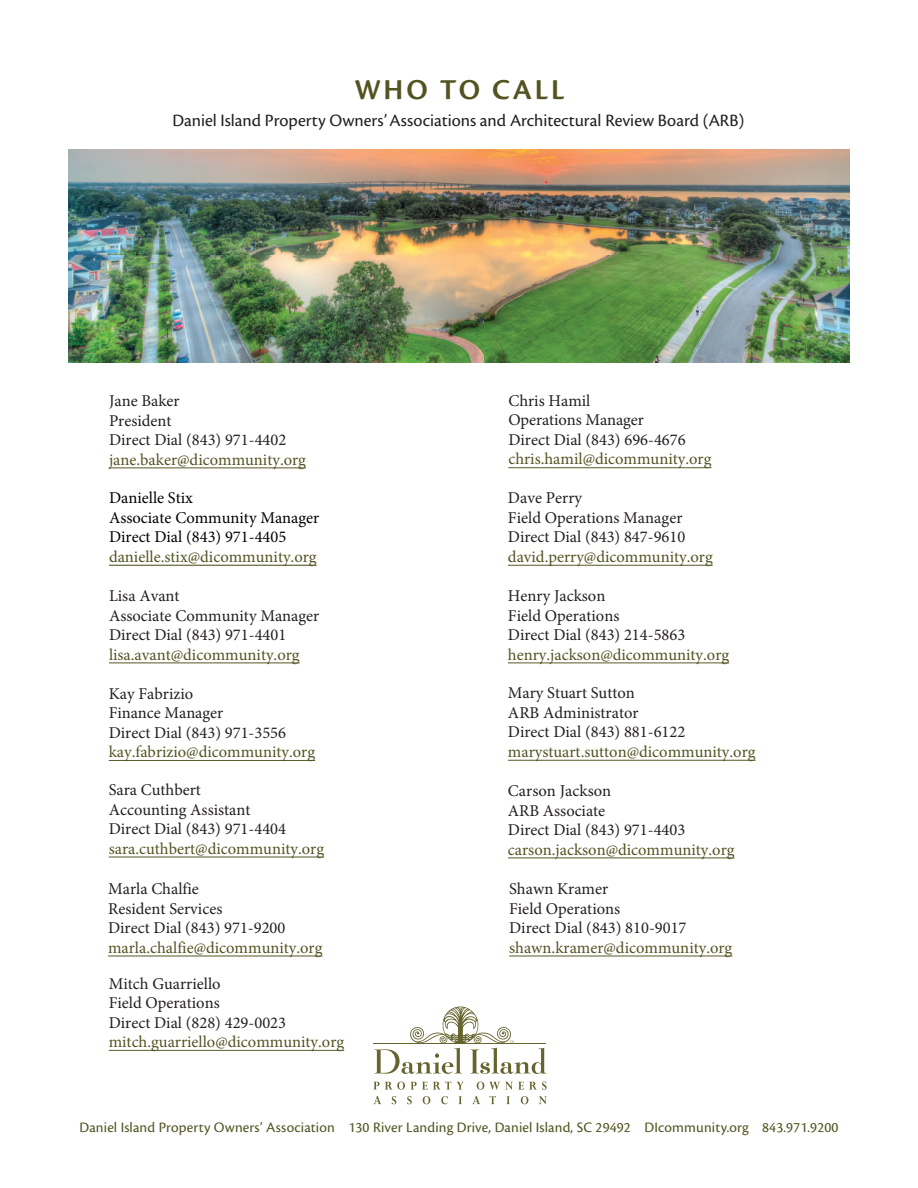
<style>
.page{position:relative;width:918px;height:1188px;background:#fff}
.page>*{position:absolute;margin:0;border:0;box-sizing:border-box;transform-origin:0 0}
.t1{font:600 30px "Cronos Pro";letter-spacing:.095em;color:#535322}
.t2{font:18px "Cronos Pro";color:#231f20}
.t3{font:16.5px/19.5px "Minion Pro";color:#231f20}
.t4{font:16.5px "Minion Pro";color:#535322}
.t5{font:16.5px/19.5px "Minion Pro";color:#000}
.t6{font:15px "Cronos Pro";letter-spacing:.01em;color:#535322}
</style>
<div class="page">
<img style="left:68px;top:149px;width:782px;height:214px">
<hr style="left:109px;top:467px;width:197px;height:1px;background:#535322">
<hr style="left:109px;top:565px;width:208px;height:1px;background:#535322">
<hr style="left:109px;top:662px;width:191px;height:1px;background:#535322">
<hr style="left:109px;top:760px;width:206px;height:1px;background:#535322">
<hr style="left:109px;top:857px;width:215px;height:1px;background:#535322">
<hr style="left:508px;top:467px;width:203px;height:1px;background:#535322">
<hr style="left:508px;top:565px;width:205px;height:1px;background:#535322">
<hr style="left:508px;top:662px;width:221px;height:1px;background:#535322">
<hr style="left:508px;top:760px;width:248px;height:1px;background:#535322">
<hr style="left:508px;top:857px;width:227px;height:1px;background:#535322">
<hr style="left:373px;top:1044px;width:173px;height:1px;background:#66642e">
<svg style="left:374px;top:1006px;width:173px;height:68px"></svg>
<svg style="left:374px;top:1082px;width:31px;height:8px"></svg>
<svg style="left:411px;top:1082px;width:40px;height:8px"></svg>
<svg style="left:457px;top:1082px;width:7px;height:8px"></svg>
<svg style="left:477px;top:1082px;width:70px;height:8px"></svg>
<svg style="left:374px;top:1096px;width:7px;height:8px"></svg>
<svg style="left:392px;top:1096px;width:4px;height:8px"></svg>
<svg style="left:407px;top:1096px;width:5px;height:8px"></svg>
<svg style="left:423px;top:1096px;width:7px;height:8px"></svg>
<svg style="left:441px;top:1096px;width:7px;height:8px"></svg>
<svg style="left:459px;top:1096px;width:3px;height:8px"></svg>
<svg style="left:472px;top:1096px;width:8px;height:8px"></svg>
<svg style="left:489px;top:1096px;width:7px;height:8px"></svg>
<svg style="left:507px;top:1096px;width:3px;height:8px"></svg>
<svg style="left:521px;top:1096px;width:7px;height:8px"></svg>
<svg style="left:539px;top:1096px;width:8px;height:8px"></svg>
<hr style="left:108px;top:956px;width:214px;height:1px;background:#535322">
<hr style="left:509px;top:956px;width:223px;height:1px;background:#535322">
<hr style="left:109px;top:1050px;width:235px;height:1px;background:#535322">
<h1 class="t1" style="left:354px;top:71px;width:212px">WHO TO CALL</h1>
<p class="t2" style="left:172px;top:114px;width:574px">Daniel Island Property Owners’ Associations and Architectural Review Board (ARB)</p>
<p class="t3" style="left:109px;top:391px;width:179px">Jane Baker<br>President<br>Direct Dial (843) 971-4402</p>
<p class="t4" style="left:109px;top:448px;width:199px">jane.baker@dicommunity.org</p>
<p class="t5" style="left:109px;top:488px;width:212px">Danielle Stix<br>Associate Community Manager<br>Direct Dial (843) 971-4405</p>
<p class="t4" style="left:109px;top:546px;width:209px">danielle.stix@dicommunity.org</p>
<p class="t3" style="left:109px;top:586px;width:212px">Lisa Avant<br>Associate Community Manager<br>Direct Dial (843) 971-4401</p>
<p class="t4" style="left:109px;top:643px;width:192px">lisa.avant@dicommunity.org</p>
<p class="t3" style="left:109px;top:684px;width:179px">Kay Fabrizio<br>Finance Manager<br>Direct Dial (843) 971-3556</p>
<p class="t4" style="left:109px;top:741px;width:208px">kay.fabrizio@dicommunity.org</p>
<p class="t3" style="left:109px;top:780px;width:179px">Sara Cuthbert<br>Accounting Assistant<br>Direct Dial (843) 971-4404</p>
<p class="t4" style="left:109px;top:837px;width:217px">sara.cuthbert@dicommunity.org</p>
<p class="t3" style="left:108px;top:879px;width:179px">Marla Chalfie<br>Resident Services<br>Direct Dial (843) 971-9200</p>
<p class="t4" style="left:108px;top:936px;width:216px">marla.chalfie@dicommunity.org</p>
<p class="t3" style="left:109px;top:974px;width:179px">Mitch Guarriello<br>Field Operations<br>Direct Dial (828) 429-0023</p>
<p class="t4" style="left:109px;top:1031px;width:237px">mitch.guarriello@dicommunity.org</p>
<p class="t3" style="left:508px;top:391px;width:179px">Chris Hamil<br>Operations Manager<br>Direct Dial (843) 696-4676</p>
<p class="t4" style="left:508px;top:448px;width:205px">chris.hamil@dicommunity.org</p>
<p class="t3" style="left:508px;top:488px;width:179px">Dave Perry<br>Field Operations Manager<br>Direct Dial (843) 847-9610</p>
<p class="t4" style="left:508px;top:546px;width:206px">david.perry@dicommunity.org</p>
<p class="t3" style="left:508px;top:586px;width:179px">Henry Jackson<br>Field Operations<br>Direct Dial (843) 214-5863</p>
<p class="t4" style="left:508px;top:643px;width:223px">henry.jackson@dicommunity.org</p>
<p class="t3" style="left:508px;top:684px;width:179px">Mary Stuart Sutton<br>ARB Administrator<br>Direct Dial (843) 881-6122</p>
<p class="t4" style="left:508px;top:741px;width:249px">marystuart.sutton@dicommunity.org</p>
<p class="t3" style="left:508px;top:781px;width:179px">Carson Jackson<br>ARB Associate<br>Direct Dial (843) 971-4403</p>
<p class="t4" style="left:508px;top:838px;width:228px">carson.jackson@dicommunity.org</p>
<p class="t3" style="left:509px;top:879px;width:179px">Shawn Kramer<br>Field Operations<br>Direct Dial (843) 810-9017</p>
<p class="t4" style="left:509px;top:936px;width:225px">shawn.kramer@dicommunity.org</p>
<p class="t6" style="left:80px;top:1122px;width:760px">Daniel Island Property Owners’ Association 130 River Landing Drive, Daniel Island, SC 29492 DIcommunity.org 843.971.9200</p>
</div>
